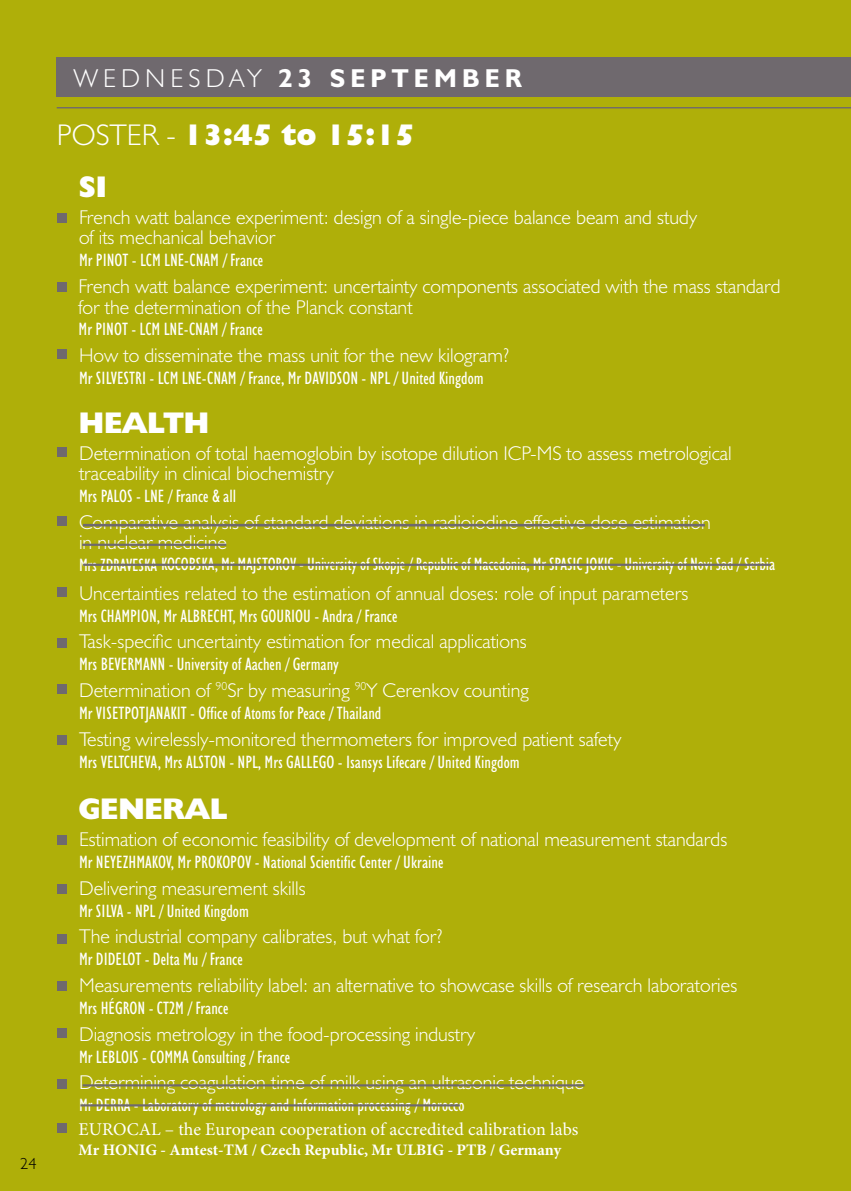
<style>
.page{position:relative;width:851px;height:1191px;background:#fff}
.page>*{position:absolute;margin:0;border:0;box-sizing:border-box;transform-origin:0 0}
.t1{font:800 30px "Humanist 521 BT";color:#fff}
.t2{font:300 26px "Humanist 521 BT";letter-spacing:.2em;color:#fff}
.t3{font:700 26px "Humanist 521 BT";color:#fff}
.t4{font:300 20px/20.4px "Humanist 521 BT";color:#fff}
.t5{font:condensed 18px "Humanist 521 BT";color:#fff}
.t6{font:18px "Minion Pro";color:#fff}
.t7{font:700 16px "Minion Pro";color:#fff}
.t8{font:300 16px "Humanist 521 BT";color:#000}
.s1{font-weight:700}
.s2{font-weight:300}
</style>
<div class="page">
<div style="left:0;top:0;width:850px;height:1191px;background:#afaf09"></div>
<div style="left:57px;top:57px;width:793px;height:39px;background:#6f696e"></div>
<hr style="left:57px;top:107px;width:793px;height:1px;background:#6f696e">
<div style="left:57px;top:214px;width:9px;height:9px;background:#6f696e"></div>
<div style="left:57px;top:283px;width:9px;height:9px;background:#6f696e"></div>
<div style="left:57px;top:350px;width:9px;height:9px;background:#6f696e"></div>
<div style="left:57px;top:447px;width:9px;height:9px;background:#6f696e"></div>
<div style="left:57px;top:516px;width:9px;height:9px;background:#6f696e"></div>
<div style="left:57px;top:587px;width:9px;height:9px;background:#6f696e"></div>
<div style="left:57px;top:638px;width:9px;height:9px;background:#6f696e"></div>
<div style="left:57px;top:684px;width:9px;height:10px;background:#6f696e"></div>
<div style="left:57px;top:735px;width:9px;height:9px;background:#6f696e"></div>
<div style="left:57px;top:835px;width:9px;height:10px;background:#6f696e"></div>
<div style="left:57px;top:884px;width:9px;height:9px;background:#6f696e"></div>
<div style="left:57px;top:934px;width:9px;height:10px;background:#6f696e"></div>
<div style="left:57px;top:981px;width:9px;height:10px;background:#6f696e"></div>
<div style="left:57px;top:1028px;width:9px;height:9px;background:#6f696e"></div>
<div style="left:57px;top:1078px;width:9px;height:10px;background:#6f696e"></div>
<div style="left:57px;top:1122px;width:9px;height:10px;background:#6f696e"></div>
<hr style="left:83px;top:524px;width:621px;height:2px;background:#6f696e">
<hr style="left:82px;top:544px;width:144px;height:1px;background:#6f696e">
<hr style="left:83px;top:564px;width:687px;height:1px;background:#6f696e">
<hr style="left:83px;top:1084px;width:501px;height:2px;background:#6f696e">
<hr style="left:80px;top:1104px;width:380px;height:2px;background:#6f696e">
<p class="t8" style="left:20px;top:1153px;width:18px">24</p>
<h2 class="t2" style="left:74px;top:62px;width:278px">Wed nesd ay <span class="s1">23 SEPTEM</span></h2>
<h2 class="t3" style="left:462px;top:61px;width:42px">BER</h2>
<h1 class="t1" style="left:57px;top:116px;width:359px"><span class="s2">POsTer -</span> 13:45 TO 15:15</h1>
<h1 class="t1" style="left:79px;top:168px;width:30px">SI</h1>
<p class="t4" style="left:79px;top:207px;width:619px">French watt balance experiment: design of a single-piece balance beam and study of its mechanical behavior</p>
<p class="t5" style="left:79px;top:250px;width:31px">Mr Pinot</p>
<p class="t5" style="left:132px;top:250px;width:133px">- LCM LNE-CNAM / France</p>
<p class="t4" style="left:79px;top:276px;width:703px">French watt balance experiment: uncertainty components associated with the mass standard for the determination of the Planck constant</p>
<p class="t5" style="left:79px;top:319px;width:31px">Mr Pinot</p>
<p class="t5" style="left:131px;top:319px;width:133px">- LCM LNE-CNAM / France</p>
<p class="t4" style="left:79px;top:345px;width:432px">How to disseminate the mass unit for the new kilogram?</p>
<p class="t5" style="left:79px;top:368px;width:29px">Mr Silvestri</p>
<p class="t5" style="left:149px;top:368px;width:171px">- LCM LNE-CNAM / France, Mr Davidson</p>
<p class="t5" style="left:361px;top:368px;width:123px">- NPL / United Kingdom</p>
<h1 class="t1" style="left:79px;top:404px;width:24px">HEA</h1>
<h1 class="t1" style="left:147px;top:404px;width:63px">LTH</h1>
<p class="t4" style="left:79px;top:442px;width:654px">Determination of total haemoglobin by isotope dilution IC P-MS to assess metrological traceability in clinical biochemistry</p>
<p class="t5" style="left:79px;top:485px;width:36px">Mrs Palos</p>
<p class="t5" style="left:136px;top:485px;width:102px">- LNE / France &amp; all</p>
<p class="t4" style="left:79px;top:511px;width:633px">Comparative analysis of standard deviations in radioiodine effective dose estimation in nuclear medicine</p>
<p class="t5" style="left:79px;top:554px;width:34px">Mrs Zdraveska</p>
<p class="t5" style="left:161px;top:553px;width:615px">KOCOBSKA, Mr MAJSTOROV - University of Skopje / Republic of Macedonia, Mr SPASIC JOKIC - University of Novi Sad / Serbia</p>
<p class="t4" style="left:79px;top:582px;width:610px">Uncertainties related to the estimation of annual doses: role of input parameters</p>
<p class="t5" style="left:79px;top:605px;width:36px">Mrs Champion</p>
<p class="t5" style="left:157px;top:605px;width:38px">, Mr Albrecht</p>
<p class="t5" style="left:232px;top:605px;width:44px">, Mrs Gouriou</p>
<p class="t5" style="left:314px;top:605px;width:85px">- Andra / France</p>
<p class="t4" style="left:79px;top:631px;width:449px">Task-specific uncertainty estimation for medical applications</p>
<p class="t5" style="left:79px;top:654px;width:37px">Mrs Bevermann</p>
<p class="t5" style="left:169px;top:654px;width:172px">- University of Aachen / Germany</p>
<p class="t4" style="left:79px;top:679px;width:451px">Determination of <sup>90</sup>Sr by measuring <sup>90</sup>Y Cerenkov counting</p>
<p class="t5" style="left:79px;top:702px;width:31px">Mr Visetpotjanakit</p>
<p class="t5" style="left:190px;top:702px;width:193px">- Office of Atoms for Peace / Thailand</p>
<p class="t4" style="left:79px;top:728px;width:544px">Testing wirelessly-monitored thermometers for improved patient safety</p>
<p class="t5" style="left:79px;top:751px;width:36px">Mrs Veltcheva</p>
<p class="t5" style="left:158px;top:751px;width:43px">, Mrs Alston</p>
<p class="t5" style="left:229px;top:751px;width:73px">- NPL, Mrs Gallego</p>
<p class="t5" style="left:338px;top:751px;width:183px">- Isansys Lifecare / United Kingdom</p>
<h1 class="t1" style="left:79px;top:790px;width:45px">GENERA</h1>
<h1 class="t1" style="left:210px;top:790px;width:19px">L</h1>
<p class="t4" style="left:79px;top:828px;width:649px">Estimation of economic feasibility of development of national measurement standards</p>
<p class="t5" style="left:79px;top:851px;width:33px">Mr Neyezhmakov</p>
<p class="t5" style="left:171px;top:851px;width:39px">, Mr Prokopov</p>
<p class="t5" style="left:255px;top:851px;width:190px">- National Scientific Center / Ukraine</p>
<p class="t4" style="left:79px;top:877px;width:228px">Delivering measurement skills</p>
<p class="t5" style="left:79px;top:900px;width:171px">Mr Silva - NPL / United Kingdom</p>
<p class="t4" style="left:79px;top:926px;width:365px">The industrial company calibrates, but what for?</p>
<p class="t5" style="left:79px;top:948px;width:32px">Mr Didelot</p>
<p class="t5" style="left:145px;top:948px;width:100px">- Delta Mu / France</p>
<p class="t4" style="left:79px;top:974px;width:659px">Measurements reliability label: an alternative to showcase skills of research laboratories</p>
<p class="t5" style="left:79px;top:997px;width:45px">Mrs Hégron</p>
<p class="t5" style="left:149px;top:997px;width:81px">- CT2M / France</p>
<p class="t4" style="left:79px;top:1023px;width:397px">Diagnosis metrology in the food-processing industry</p>
<p class="t5" style="left:79px;top:1046px;width:30px">Mr Leblois</p>
<p class="t5" style="left:142px;top:1046px;width:150px">- COMMA Consulting / France</p>
<p class="t4" style="left:79px;top:1071px;width:506px">Determining coagulation time of milk using an ultrasonic technique</p>
<p class="t5" style="left:79px;top:1094px;width:33px">Mr Derra</p>
<p class="t5" style="left:134px;top:1094px;width:332px">- Laboratory of metrology and Information processing / Morocco</p>
<p class="t6" style="left:79px;top:1116px;width:501px">EUROCAL – the European cooperation of accredited calibration labs</p>
<p class="t7" style="left:79px;top:1138px;width:484px">Mr HONIG - Amtest-TM / Czech Republic, Mr ULBIG - PTB / Germany</p>
</div>
